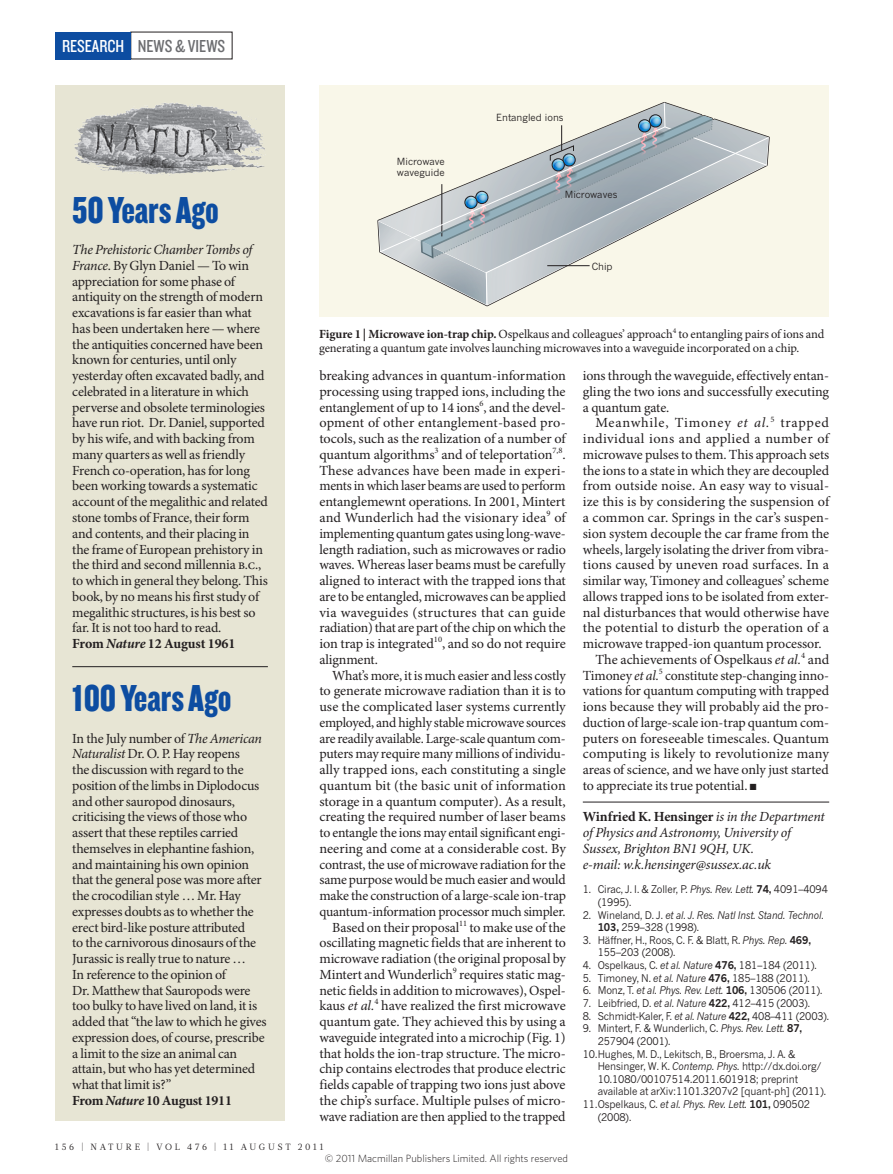
<style>
.page{position:relative;width:893px;height:1174px;background:#fff}
.page>*{position:absolute;margin:0;border:0;box-sizing:border-box;transform-origin:0 0}
.N_V_100_YEARS_AGO{font:39px "Knockout 69 Full Liteweight";letter-spacing:-.005em;color:#0d4da1}
.N_V_50_YEARS_AGO{font:39px "Knockout 69 Full Liteweight";letter-spacing:-.005em;color:#0d4da1}
.t1{font:18px "Knockout 29 Junior Ltweight";color:#6c6d70}
.t2{font:18px "Knockout 29 Junior Ltweight";color:#fff}
.BODY_INDENT{font:13.95px/15.8px "Minion Pro";letter-spacing:-.01em;color:#231f20;text-align:justify}
.N_V_YEARS_AGO_1ST_PA{font:13.95px/15.8px "Minion Pro";letter-spacing:-.015em;color:#231f20}
.N_V_YEARS_AGO_DATE{font:13.95px/15.8px "Minion Pro";letter-spacing:-.015em;color:#231f20}
.AUTHOR_DETAILS{font:italic 13.95px/15.8px "Minion Pro";letter-spacing:-.015em;color:#231f20}
.N_V_YEARS_AGO_DATE-2{font:700 13.95px "Minion Pro";letter-spacing:-.015em;color:#231f20}
.FIGURE_LEGEND{font:12.45px/14.2px "Minion Pro";letter-spacing:-.01em;color:#231f20}
.REFS{font:10.5px/12.6px "News Gothic MTOT";letter-spacing:-.01em;color:#231f20;scale:.95 1}
.REFS-2{font:italic 10.5px/12.6px "News Gothic MTOT";letter-spacing:-.01em;color:#231f20;scale:.95 1}
.t3{font:300 10.5px "Whitney";color:#231f20}
.t4{font:9.75px/11.7px "News Gothic MTOT";color:#231f20}
.t5{font:9px "Glosa Math";letter-spacing:.3em;color:#231f20}
.s1{font-style:italic}
.s2{font-weight:700}
.s3{font-weight:700;font-style:normal}
.s4{font-style:normal}
</style>
<div class="page">
<div style="left:55px;top:85px;width:230px;height:1035px;background:#e7e5d4"></div>
<img style="left:74px;top:103px;width:101px;height:51px">
<hr style="left:72px;top:666px;width:196px;height:1px;background:#231f20">
<hr style="left:583px;top:801px;width:246px;height:1px;background:#231f20">
<div style="left:319px;top:85px;width:510px;height:232px;background:#f9f7e9"></div>
<img style="left:645px;top:102px;width:44px;height:8px">
<svg style="left:378px;top:110px;width:389px;height:196px"></svg>
<div style="left:638px;top:119px;width:13px;height:13px;border:1px solid #231f20;border-radius:50%"></div>
<div style="left:55px;top:32px;width:76px;height:27px;background:#0d4da1"></div>
<p class="t2" style="left:62px;top:34px;width:64px">RESEARCH</p>
<p class="t1" style="left:138px;top:34px;width:89px">NEWS &amp; VIEWS</p>
<p class="N_V_50_YEARS_AGO" style="left:72px;top:185px;width:148px">50 Years Ago</p>
<p class="N_V_YEARS_AGO_1ST_PA" style="left:72px;top:242px;width:197px"><span class="s1">The Prehistoric Chamber Tombs of France</span>. By Glyn Daniel — To win appreciation for some phase of antiquity on the strength of modern excavations is far easier than what has been undertaken here — where the antiquities concerned have been known for centuries, until only yesterday often excavated badly, and celebrated in a literature in which perverse and obsolete terminologies have run riot. Dr. Daniel, supported by his wife, and with backing from many quarters as well as friendly French co-operation, has for long been working towards a systematic account of the megalithic and related stone tombs of France, their form and contents, and their placing in the frame of European prehistory in the third and second millennia b.c., to which in general they belong. This book, by no means his first study of megalithic structures, is his best so far. It is not too hard to read.</p>
<p class="N_V_YEARS_AGO_DATE-2" style="left:72px;top:635px;width:165px">From <span class="s1">Nature</span> 12 August 1961</p>
<p class="N_V_100_YEARS_AGO" style="left:72px;top:673px;width:161px">100 Years Ago</p>
<p class="N_V_YEARS_AGO_DATE" style="left:72px;top:731px;width:196px">In the July number of <span class="s1">The American Naturalist</span> Dr. O. P. Hay reopens<br>the discussion with regard to the position of the limbs in Diplodocus and other sauropod dinosaurs, criticising the views of those who assert that these reptiles carried themselves in elephantine fashion, and maintaining his own opinion that the general pose was more after the crocodilian style … Mr. Hay expresses doubts as to whether the erect bird-like posture attributed<br>to the carnivorous dinosaurs of the Jurassic is really true to nature …<br>In reference to the opinion of<br>Dr. Matthew that Sauropods were too bulky to have lived on land, it is added that “the law to which he gives expression does, of course, prescribe a limit to the size an animal can attain, but who has yet determined what that limit is?”</p>
<p class="N_V_YEARS_AGO_DATE-2" style="left:72px;top:1092px;width:161px">From <span class="s1">Nature</span> 10 August 1911</p>
<p class="t4" style="left:397px;top:155px;width:49px">Microwave waveguide</p>
<p class="t4" style="left:496px;top:112px;width:69px">Entangled ions</p>
<p class="t4" style="left:565px;top:188px;width:54px">Microwaves</p>
<p class="t4" style="left:592px;top:261px;width:22px">Chip</p>
<p class="FIGURE_LEGEND" style="left:319px;top:327px;width:507px"><span class="s2">Figure 1 | Microwave ion-trap chip.</span> Ospelkaus and colleagues’ approach<sup>4</sup> to entangling pairs of ions and generating a quantum gate involves launching microwaves into a waveguide incorporated on a chip.</p>
<p class="BODY_INDENT" style="left:319px;top:368px;width:248px">breaking advances in quantum-information processing using trapped ions, including the entanglement of up to 14 ions<sup>6</sup>, and the devel&shy;opment of other entanglement-based pro&shy;tocols, such as the realization of a number of quantum algorithms<sup>3</sup> and of teleportation<sup>7,8</sup>.<br>These advances have been made in experi&shy;ments in which laser beams are used to perform entanglemewnt operations. In 2001, Mintert and Wunderlich had the visionary idea<sup>9</sup> of implementing quantum gates using long-wave&shy;length radiation, such as microwaves or radio waves. Whereas laser beams must be carefully aligned to interact with the trapped ions that are to be entangled, microwaves can be applied via waveguides (structures that can guide radiation) that are part of the chip on which the ion trap is integrated<sup>10</sup>, and so do not require alignment.</p>
<p class="BODY_INDENT" style="left:319px;top:668px;width:248px;text-indent:13px">What’s more, it is much easier and less costly to generate microwave radiation than it is to use the complicated laser systems currently employed, and highly stable microwave sources are readily available. Large-scale quantum com&shy;puters may require many millions of individu&shy;ally trapped ions, each constituting a single quantum bit (the basic unit of information storage in a quantum computer). As a result, creating the required number of laser beams to entangle the ions may entail significant engi&shy;neering and come at a considerable cost. By contrast, the use of microwave radiation for the same purpose would be much easier and would make the construction of a large-scale ion-trap quantum-information processor much simpler.</p>
<p class="BODY_INDENT" style="left:319px;top:920px;width:248px;text-indent:13px">Based on their proposal<sup>11</sup> to make use of the oscillating magnetic fields that are inherent to microwave radiation (the original proposal by Mintert and Wunderlich<sup>9</sup> requires static mag&shy;netic fields in addition to microwaves), Ospel&shy;kaus <span class="s1">et al.</span><sup>4</sup> have realized the first microwave quantum gate. They achieved this by using a waveguide integrated into a microchip (Fig. 1) that holds the ion-trap structure. The micro&shy;chip contains electrodes that produce electric fields capable of trapping two ions just above the chip’s surface. Multiple pulses of micro&shy;wave radiation are then applied to the trapped</p>
<p class="BODY_INDENT" style="left:583px;top:368px;width:248px">ions through the waveguide, effectively entan&shy;gling the two ions and successfully executing a quantum gate.</p>
<p class="BODY_INDENT" style="left:583px;top:416px;width:248px;text-indent:13px">Meanwhile, Timoney <span class="s1">et al.</span><sup>5</sup> trapped individual ions and applied a number of microwave pulses to them. This approach sets the ions to a state in which they are decoupled from outside noise. An easy way to visual&shy;ize this is by considering the suspension of a common car. Springs in the car’s suspen&shy;sion system decouple the car frame from the wheels, largely isolating the driver from vibra&shy;tions caused by uneven road surfaces. In a similar way, Timoney and colleagues’ scheme allows trapped ions to be isolated from exter&shy;nal disturbances that would otherwise have the potential to disturb the operation of a microwave trapped-ion quantum processor.</p>
<p class="BODY_INDENT" style="left:583px;top:652px;width:248px;text-indent:13px">The achievements of Ospelkaus <span class="s1">et al.</span><sup>4</sup> and Timoney <span class="s1">et al.</span><sup>5</sup> constitute step-changing inno&shy;vations for quantum computing with trapped ions because they will probably aid the pro&shy;duction of large-scale ion-trap quantum com&shy;puters on foreseeable timescales. Quantum computing is likely to revolutionize many areas of science, and we have only just started to appreciate its true potential. ■</p>
<p class="AUTHOR_DETAILS" style="left:583px;top:809px;width:243px"><span class="s3">Winfried K. Hensinger</span> is in the Department of Physics and Astronomy, University of Sussex, Brighton BN1 9QH, UK.<br>e-mail: w.k.hensinger@sussex.ac.uk</p>
<p class="REFS" style="left:598px;top:883px;width:244px;text-indent:-15px">1. Cirac, J. I. &amp; Zoller, P. <span class="s1">Phys. Rev. Lett.</span> <span class="s2">74,</span> 4091–4094 (1995).</p>
<p class="REFS-2" style="left:598px;top:908px;width:240px;text-indent:-15px"><span class="s4">2. Wineland, D. J.</span> et al. J. Res. Natl Inst. Stand. Technol.<br><span class="s3">103,</span> <span class="s4">259–328 (1998).</span></p>
<p class="REFS" style="left:598px;top:933px;width:226px;text-indent:-15px">3. Häffner, H., Roos, C. F. &amp; Blatt, R. <span class="s1">Phys. Rep.</span> <span class="s2">469,<br></span>155–203 (2008).</p>
<p class="REFS" style="left:583px;top:959px;width:248px">4. Ospelkaus, C. <span class="s1">et al. Nature</span> <span class="s2">476,</span> 181–184 (2011).</p>
<p class="REFS" style="left:583px;top:971px;width:240px">5. Timoney, N. <span class="s1">et al. Nature</span> <span class="s2">476,</span> 185–188 (2011).</p>
<p class="REFS" style="left:583px;top:984px;width:254px">6. Monz, T. <span class="s1">et al. Phys. Rev. Lett.</span> <span class="s2">106,</span> 130506 (2011).</p>
<p class="REFS" style="left:583px;top:996px;width:241px">7. Leibfried, D. <span class="s1">et al. Nature</span> <span class="s2">422,</span> 412–415 (2003).</p>
<p class="REFS" style="left:583px;top:1009px;width:261px">8. Schmidt-Kaler, F. <span class="s1">et al. Nature</span> <span class="s2">422,</span> 408–411 (2003).</p>
<p class="REFS" style="left:598px;top:1022px;width:217px;text-indent:-15px">9. Mintert, F. &amp; Wunderlich, C. <span class="s1">Phys. Rev. Lett.</span> <span class="s2">87,<br></span>257904 (2001).</p>
<p class="REFS" style="left:598px;top:1047px;width:242px;text-indent:-15px">10.Hughes, M. D., Lekitsch, B., Broersma, J. A. &amp; Hensinger, W. K. <span class="s1">Contemp. Phys.</span> http://dx.doi.org/ 10.1080/00107514.2011.601918; preprint available at arXiv:1101.3207v2 [quant-ph] (2011).</p>
<p class="REFS" style="left:598px;top:1097px;width:225px;text-indent:-15px">11.Ospelkaus, C. <span class="s1">et al. Phys. Rev. Lett.</span> <span class="s2">101,</span> 090502 (2008).</p>
<p class="t5" style="left:55px;top:1141px;width:270px">156 | NATURE | VOL 476 | 11 AUGUST 2011</p>
<p class="t3" style="left:325px;top:1151px;width:245px">© 2011 Macmillan Publishers Limited. All rights reserved</p>
</div>
